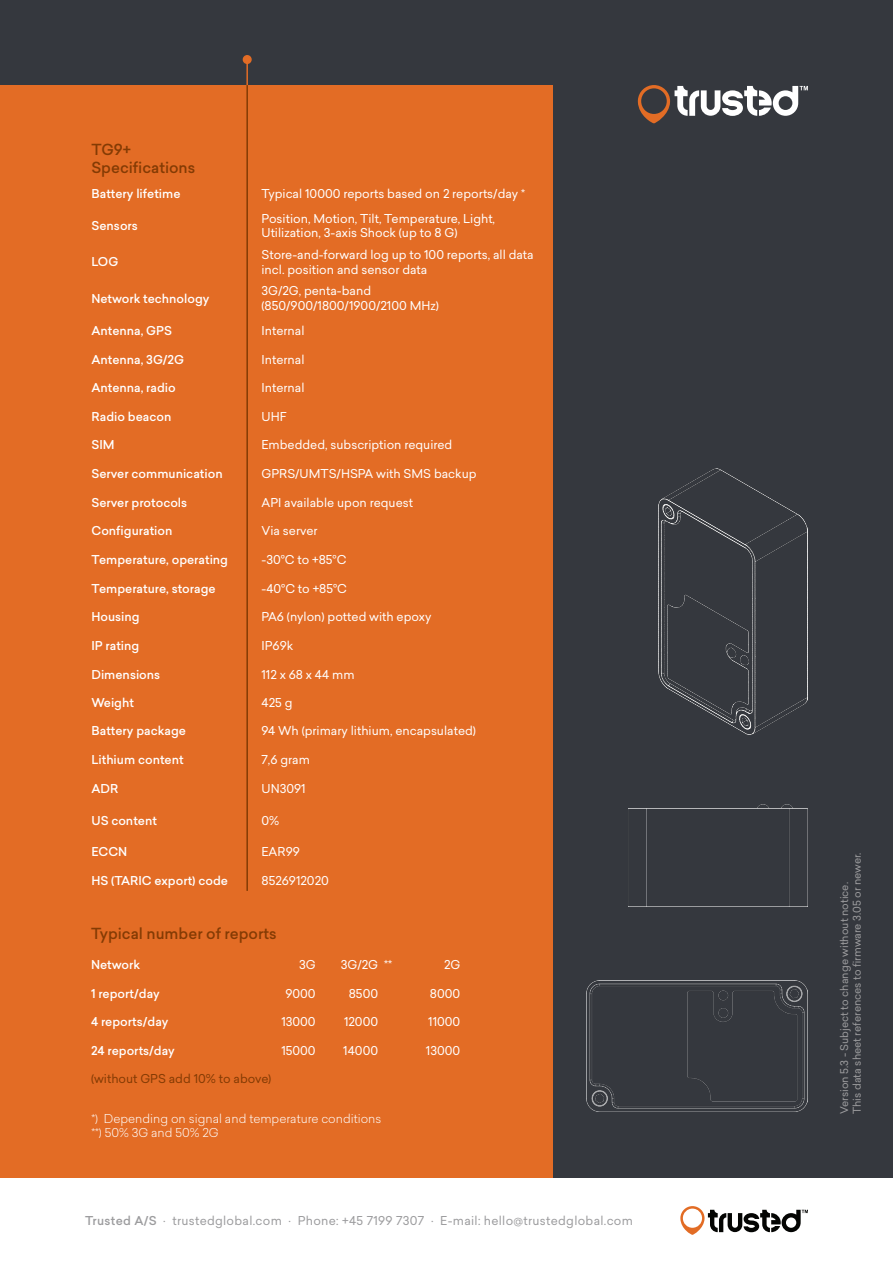
<style>
.page{position:relative;width:893px;height:1263px;background:#fff}
.page>*{position:absolute;margin:0;border:0;box-sizing:border-box;transform-origin:0 0}
.t1{font:500 15px "Sailec";color:#843b04}
.t2{font:12px/14.4px "Sailec";color:#fff}
.t3{font:500 12px "Sailec";color:#fff}
.t4{font:12px "Sailec";letter-spacing:.025em;color:#9c9c9e}
.t5{font:300 12px "Sailec";color:#fff}
.t6{font:12px "Sailec";color:#843b04}
.t7{font:10.5px "Sailec";color:#9c9c9e}
.s1{font-weight:500}
</style>
<div class="page">
<div style="left:0;top:0;width:893px;height:1178px;background:#35383e"></div>
<div style="left:0;top:85px;width:553px;height:1093px;background:#e36c25"></div>
<svg style="left:680px;top:1206px;width:128px;height:29px"></svg>
<svg style="left:638px;top:85px;width:170px;height:38px"></svg>
<hr style="left:246px;top:85px;width:2px;height:806px;background:#843b04">
<hr style="left:246px;top:60px;width:2px;height:25px;background:#e36c25">
<div style="left:243px;top:56px;width:8px;height:7px;background:#e36c25;border-radius:50%"></div>
<div style="left:243px;top:55px;width:9px;height:9px;border:2px solid #e36c25;border-radius:50%"></div>
<img style="left:628px;top:805px;width:180px;height:102px">
<img style="left:587px;top:980px;width:221px;height:131px">
<img style="left:658px;top:469px;width:150px;height:266px">
<p class="t1" style="left:91px;top:139px;width:41px">TG9+</p>
<p class="t1" style="left:91px;top:157px;width:105px">Specifications</p>
<p class="t3" style="left:91px;top:185px;width:91px">Battery lifetime</p>
<p class="t2" style="left:261px;top:186px;width:265px">Typical 10000 reports based on 2 reports/day *</p>
<p class="t3" style="left:91px;top:217px;width:48px">Sensors</p>
<p class="t2" style="left:261px;top:211px;width:235px">Position, Motion, Tilt, Temperature, Light,<br>Utilization, 3-axis Shock (up to 8 G)</p>
<p class="t3" style="left:91px;top:253px;width:28px">LOG</p>
<p class="t2" style="left:261px;top:247px;width:274px">Store-and-forward log up to 100 reports, all data incl. position and sensor data</p>
<p class="t3" style="left:91px;top:290px;width:120px">Network technology</p>
<p class="t2" style="left:261px;top:284px;width:111px">3G/2G, penta-band</p>
<p class="t2" style="left:261px;top:298px;width:179px">(850/900/1800/1900/2100 MHz)</p>
<p class="t3" style="left:91px;top:322px;width:82px">Antenna, GPS</p>
<p class="t2" style="left:261px;top:323px;width:44px">Internal</p>
<p class="t3" style="left:91px;top:351px;width:94px">Antenna, 3G/2G</p>
<p class="t2" style="left:261px;top:352px;width:44px">Internal</p>
<p class="t3" style="left:91px;top:379px;width:86px">Antenna, radio</p>
<p class="t2" style="left:261px;top:380px;width:44px">Internal</p>
<p class="t3" style="left:91px;top:408px;width:81px">Radio beacon</p>
<p class="t2" style="left:261px;top:409px;width:27px">UHF</p>
<p class="t3" style="left:91px;top:437px;width:25px">SIM</p>
<p class="t2" style="left:261px;top:438px;width:192px">Embedded, subscription required</p>
<p class="t3" style="left:91px;top:465px;width:133px">Server communication</p>
<p class="t2" style="left:261px;top:466px;width:217px">GPRS/UMTS/HSPA with SMS backup</p>
<p class="t3" style="left:91px;top:494px;width:97px">Server protocols</p>
<p class="t2" style="left:261px;top:495px;width:153px">API available upon request</p>
<p class="t3" style="left:91px;top:522px;width:83px">Configuration</p>
<p class="t2" style="left:261px;top:523px;width:58px">Via server</p>
<p class="t3" style="left:91px;top:551px;width:138px">Temperature, operating</p>
<p class="t2" style="left:261px;top:552px;width:86px">-30°C to +85°C</p>
<p class="t3" style="left:91px;top:580px;width:126px">Temperature, storage</p>
<p class="t2" style="left:261px;top:581px;width:87px">-40°C to +85°C</p>
<p class="t3" style="left:91px;top:609px;width:50px">Housing</p>
<p class="t2" style="left:261px;top:610px;width:171px">PA6 (nylon) potted with epoxy</p>
<p class="t3" style="left:91px;top:637px;width:49px">IP rating</p>
<p class="t2" style="left:261px;top:638px;width:33px">IP69k</p>
<p class="t3" style="left:91px;top:666px;width:70px">Dimensions</p>
<p class="t2" style="left:261px;top:667px;width:95px">112 x 68 x 44 mm</p>
<p class="t3" style="left:91px;top:694px;width:44px">Weight</p>
<p class="t2" style="left:261px;top:695px;width:32px">425 g</p>
<p class="t3" style="left:91px;top:722px;width:96px">Battery package</p>
<p class="t2" style="left:261px;top:723px;width:216px">94 Wh (primary lithium, encapsulated)</p>
<p class="t3" style="left:91px;top:751px;width:94px">Lithium content</p>
<p class="t2" style="left:261px;top:752px;width:50px">7,6 gram</p>
<p class="t3" style="left:91px;top:780px;width:29px">ADR</p>
<p class="t2" style="left:261px;top:781px;width:46px">UN3091</p>
<p class="t3" style="left:91px;top:812px;width:67px">US content</p>
<p class="t2" style="left:261px;top:813px;width:19px">0%</p>
<p class="t3" style="left:91px;top:843px;width:37px">ECCN</p>
<p class="t2" style="left:261px;top:844px;width:40px">EAR99</p>
<p class="t3" style="left:91px;top:872px;width:138px">HS (TARIC export) code</p>
<p class="t2" style="left:261px;top:873px;width:69px">8526912020</p>
<p class="t1" style="left:91px;top:923px;width:187px">Typical number of reports</p>
<p class="t3" style="left:91px;top:956px;width:51px">Network</p>
<p class="t2" style="left:299px;top:957px;width:18px">3G</p>
<p class="t2" style="left:341px;top:957px;width:39px">3G/2G</p>
<p class="t2" style="left:384px;top:957px;width:9px">**</p>
<p class="t2" style="left:444px;top:957px;width:18px">2G</p>
<p class="t3" style="left:91px;top:985px;width:70px">1 report/day</p>
<p class="t2" style="left:285px;top:986px;width:32px">9000</p>
<p class="t2" style="left:349px;top:986px;width:31px">8500</p>
<p class="t2" style="left:430px;top:986px;width:32px">8000</p>
<p class="t3" style="left:91px;top:1013px;width:79px">4 reports/day</p>
<p class="t2" style="left:281px;top:1014px;width:36px">13000</p>
<p class="t2" style="left:344px;top:1014px;width:36px">12000</p>
<p class="t2" style="left:428px;top:1014px;width:34px">11000</p>
<p class="t3" style="left:91px;top:1042px;width:85px">24 reports/day</p>
<p class="t2" style="left:281px;top:1043px;width:36px">15000</p>
<p class="t2" style="left:343px;top:1043px;width:36px">14000</p>
<p class="t2" style="left:426px;top:1043px;width:36px">13000</p>
<p class="t6" style="left:91px;top:1070px;width:182px">(without GPS add 10% to above)</p>
<p class="t5" style="left:91px;top:1110px;width:291px">*) Depending on signal and temperature conditions</p>
<p class="t5" style="left:91px;top:1124px;width:129px">**) 50% 3G and 50% 2G</p>
<p class="t4" style="left:85px;top:1212px;width:549px"><span class="s1">Trusted A/S</span> · trustedglobal.com · Phone: +45 7199 7307 · E-mail: hello@trustedglobal.com</p>
<p class="t7" style="left:849px;top:1114px;width:263px;rotate:-90deg">This data sheet references to firmware 3.05 or newer.</p>
<p class="t7" style="left:837px;top:1114px;width:233px;rotate:-90deg">Version 5.3 - Subject to change without notice.</p>
</div>
